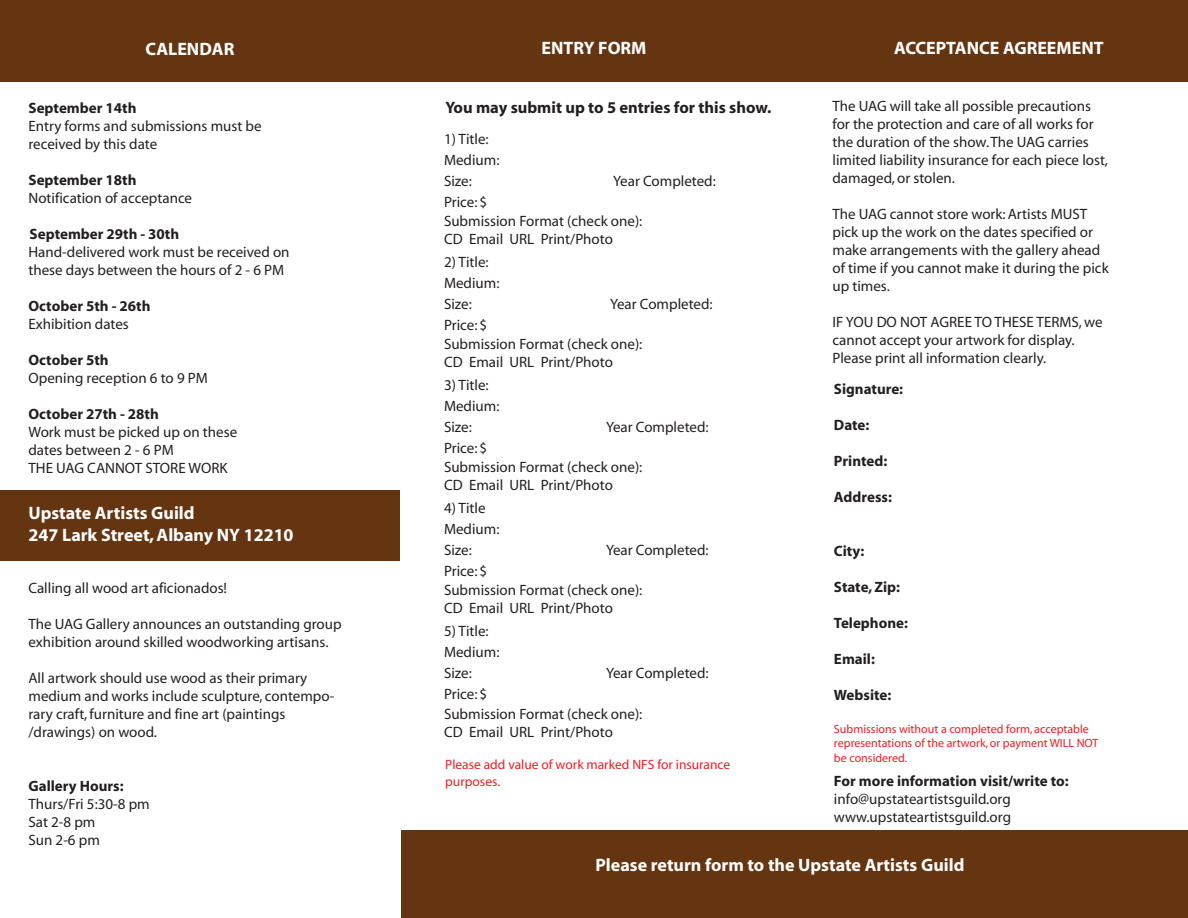
<style>
.page{position:relative;width:1188px;height:918px;background:#fff}
.page>*{position:absolute;margin:0;border:0;box-sizing:border-box;transform-origin:0 0}
.t1{font:700 18px/21.6px "Myriad";color:#fff}
.t2{font:700 16.5px "Myriad";color:#231f20}
.t3{font:15px/18px "Myriad";color:#231f20}
.t4{font:700 15px "Myriad";color:#231f20}
.t5{font:13.5px/16.2px "Myriad";color:#ee1d23}
.t6{font:12px/14.4px "Myriad";color:#ee1d23}
</style>
<div class="page">
<div style="left:0;top:0;width:1188px;height:82px;background:#653512"></div>
<div style="left:401px;top:831px;width:787px;height:87px;background:#653512"></div>
<div style="left:0;top:491px;width:400px;height:70px;background:#653512"></div>
<p class="t1" style="left:145px;top:39px;width:90px">CALENDAR</p>
<p class="t4" style="left:28px;top:100px;width:109px">September 14th</p>
<p class="t3" style="left:28px;top:117px;width:235px">Entry forms and submissions must be received by this date</p>
<p class="t3" style="left:28px;top:189px;width:165px">Notification of acceptance</p>
<p class="t4" style="left:28px;top:172px;width:109px">September 18th</p>
<p class="t4" style="left:30px;top:226px;width:151px">September 29th - 30th</p>
<p class="t3" style="left:28px;top:243px;width:263px">Hand-delivered work must be received on these days between the hours of 2 - 6 PM</p>
<p class="t4" style="left:28px;top:298px;width:124px">October 5th - 26th</p>
<p class="t3" style="left:28px;top:315px;width:102px">Exhibition dates</p>
<p class="t4" style="left:28px;top:352px;width:82px">October 5th</p>
<p class="t3" style="left:28px;top:369px;width:181px">Opening reception 6 to 9 PM</p>
<p class="t4" style="left:29px;top:406px;width:132px">October 27th - 28th</p>
<p class="t3" style="left:29px;top:423px;width:210px">Work must be picked up on these dates between 2 - 6 PM<br>THE UAG CANNOT STORE WORK</p>
<p class="t1" style="left:28px;top:503px;width:267px">Upstate Artists Guild<br>247 Lark Street, Albany NY 12210</p>
<p class="t3" style="left:28px;top:579px;width:200px">Calling all wood art aficionados!</p>
<p class="t3" style="left:28px;top:615px;width:315px">The UAG Gallery announces an outstanding group exhibition around skilled woodworking artisans.</p>
<p class="t3" style="left:28px;top:669px;width:307px">All artwork should use wood as their primary medium and works include sculpture, contempo&shy;rary craft, furniture and fine art (paintings /drawings) on wood.</p>
<p class="t4" style="left:28px;top:778px;width:97px">Gallery Hours:</p>
<p class="t3" style="left:28px;top:795px;width:123px">Thurs/Fri 5:30-8 pm<br>Sat 2-8 pm<br>Sun 2-6 pm</p>
<p class="t1" style="left:542px;top:38px;width:107px">ENTRY FORM</p>
<p class="t1" style="left:894px;top:38px;width:211px">ACCEPTANCE AGREEMENT</p>
<p class="t2" style="left:445px;top:98px;width:327px">You may submit up to 5 entries for this show.</p>
<p class="t3" style="left:444px;top:129px;width:57px;line-height:21px">1) Title:<br>Medium:</p>
<p class="t3" style="left:444px;top:194px;width:45px">Price: $</p>
<p class="t3" style="left:444px;top:173px;width:29px">Size:</p>
<p class="t3" style="left:613px;top:173px;width:104px">Year Completed:</p>
<p class="t3" style="left:444px;top:213px;width:200px">Submission Format (check one):<br>CD Email URL Print/Photo</p>
<p class="t3" style="left:444px;top:252px;width:57px;line-height:21px">2) Title:<br>Medium:</p>
<p class="t3" style="left:444px;top:317px;width:45px">Price: $</p>
<p class="t3" style="left:444px;top:296px;width:29px">Size:</p>
<p class="t3" style="left:610px;top:296px;width:104px">Year Completed:</p>
<p class="t3" style="left:444px;top:336px;width:200px">Submission Format (check one):<br>CD Email URL Print/Photo</p>
<p class="t3" style="left:444px;top:375px;width:57px;line-height:21px">3) Title:<br>Medium:</p>
<p class="t3" style="left:444px;top:440px;width:45px">Price: $</p>
<p class="t3" style="left:444px;top:419px;width:29px">Size:</p>
<p class="t3" style="left:606px;top:419px;width:104px">Year Completed:</p>
<p class="t3" style="left:444px;top:459px;width:200px">Submission Format (check one):<br>CD Email URL Print/Photo</p>
<p class="t3" style="left:444px;top:498px;width:57px;line-height:21px">4) Title<br>Medium:</p>
<p class="t3" style="left:444px;top:563px;width:45px">Price: $</p>
<p class="t3" style="left:444px;top:542px;width:29px">Size:</p>
<p class="t3" style="left:606px;top:542px;width:104px">Year Completed:</p>
<p class="t3" style="left:444px;top:582px;width:200px">Submission Format (check one):<br>CD Email URL Print/Photo</p>
<p class="t3" style="left:444px;top:622px;width:57px;line-height:21px">5) Title:<br>Medium:</p>
<p class="t3" style="left:444px;top:686px;width:45px">Price: $</p>
<p class="t3" style="left:444px;top:665px;width:29px">Size:</p>
<p class="t3" style="left:606px;top:665px;width:104px">Year Completed:</p>
<p class="t3" style="left:444px;top:705px;width:200px">Submission Format (check one):<br>CD Email URL Print/Photo</p>
<p class="t5" style="left:445px;top:757px;width:287px">Please add value of work marked NFS for insurance purposes.</p>
<p class="t3" style="left:832px;top:98px;width:277px">The UAG will take all possible precautions for the protection and care of all works for the duration of the show. The UAG carries limited liability insurance for each piece lost, damaged, or stolen.</p>
<p class="t3" style="left:832px;top:206px;width:278px">The UAG cannot store work: Artists MUST pick up the work on the dates specified or make arrangements with the gallery ahead of time if you cannot make it during the pick up times.</p>
<p class="t3" style="left:832px;top:314px;width:272px">IF YOU DO NOT AGREE TO THESE TERMS, we cannot accept your artwork for display.<br>Please print all information clearly.</p>
<p class="t4" style="left:834px;top:382px;width:71px">Signature:</p>
<p class="t4" style="left:834px;top:418px;width:37px">Date:</p>
<p class="t4" style="left:834px;top:454px;width:55px">Printed:</p>
<p class="t4" style="left:834px;top:490px;width:59px">Address:</p>
<p class="t4" style="left:834px;top:544px;width:32px">City:</p>
<p class="t4" style="left:834px;top:580px;width:68px">State, Zip:</p>
<p class="t4" style="left:834px;top:616px;width:76px">Telephone:</p>
<p class="t4" style="left:834px;top:652px;width:42px">Email:</p>
<p class="t4" style="left:834px;top:688px;width:59px">Website:</p>
<p class="t6" style="left:834px;top:722px;width:266px">Submissions without a completed form, acceptable representations of the artwork, or payment WILL NOT be considered.</p>
<p class="t4" style="left:834px;top:773px;width:236px">For more information visit/write to:</p>
<p class="t3" style="left:834px;top:791px;width:179px">info@upstateartistsguild.org www.upstateartistsguild.org</p>
<p class="t1" style="left:596px;top:855px;width:370px">Please return form to the Upstate Artists Guild</p>
</div>
